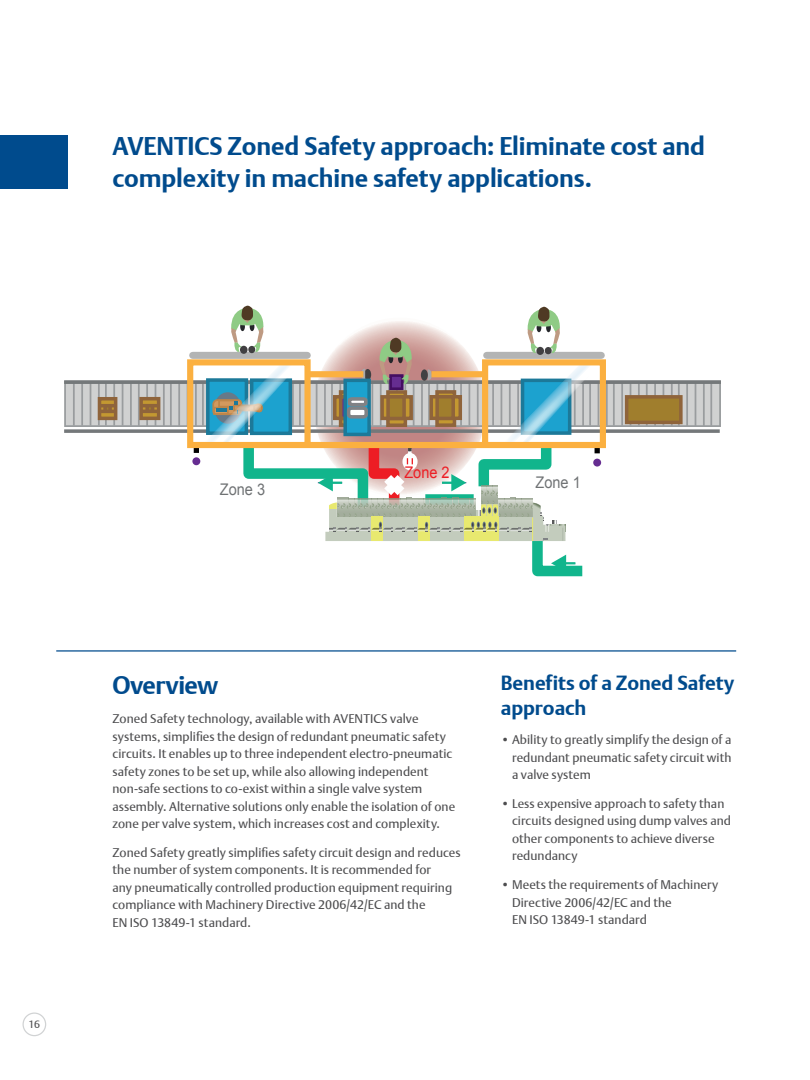
<style>
.page{position:relative;width:810px;height:1080px;background:#fff}
.page>*{position:absolute;margin:0;border:0;box-sizing:border-box;transform-origin:0 0}
.t1{font:25px/31.2px "DTL Argo T Bold";letter-spacing:-.005em;color:#004b8d}
.t2{font:25px "DTL Argo T Bold";letter-spacing:-.025em;color:#004b8d}
.t3{font:20px/25px "DTL Argo T Bold";letter-spacing:-.005em;color:#004b8d}
.t4{font:16px "Arial";color:#6f7274;scale:.91 1}
.t5{font:16px "Arial";color:#ed1d24;scale:.91 1}
.t6{font:12.5px/17.5px "DTL Argo T";letter-spacing:.005em;color:#4d4d4f}
.SMALLEST{font:10.62px "DTL Argo T";color:#4d4d4f}
</style>
<div class="page">
<div style="left:22px;top:1012px;width:24px;height:24px;border:1px solid #d1d3d4;border-radius:50%"></div>
<div style="left:0;top:135px;width:68px;height:53px;background:#004b8d"></div>
<hr style="left:56px;top:650px;width:680px;height:2px;background:#004b8d">
<div style="left:65px;top:381px;width:655px;height:45px;background:#d0d1d1"></div>
<div style="left:64px;top:380px;width:657px;height:47px;border:2px solid #999c9e"></div>
<hr style="left:73px;top:381px;width:2px;height:45px;background:#999c9e">
<hr style="left:81px;top:381px;width:2px;height:45px;background:#999c9e">
<hr style="left:90px;top:381px;width:1px;height:45px;background:#999c9e">
<hr style="left:98px;top:381px;width:2px;height:45px;background:#999c9e">
<hr style="left:105px;top:381px;width:2px;height:45px;background:#999c9e">
<hr style="left:113px;top:381px;width:2px;height:45px;background:#999c9e">
<hr style="left:122px;top:381px;width:1px;height:45px;background:#999c9e">
<hr style="left:130px;top:381px;width:2px;height:45px;background:#999c9e">
<hr style="left:138px;top:382px;width:2px;height:44px;background:#999c9e">
<hr style="left:146px;top:382px;width:2px;height:44px;background:#999c9e">
<hr style="left:155px;top:382px;width:1px;height:44px;background:#999c9e">
<hr style="left:163px;top:382px;width:2px;height:44px;background:#999c9e">
<hr style="left:170px;top:382px;width:2px;height:44px;background:#999c9e">
<hr style="left:178px;top:382px;width:2px;height:44px;background:#999c9e">
<hr style="left:613px;top:381px;width:2px;height:45px;background:#999c9e">
<hr style="left:621px;top:381px;width:2px;height:45px;background:#999c9e">
<hr style="left:630px;top:381px;width:1px;height:45px;background:#999c9e">
<hr style="left:638px;top:381px;width:2px;height:45px;background:#999c9e">
<hr style="left:646px;top:382px;width:2px;height:44px;background:#999c9e">
<hr style="left:654px;top:382px;width:2px;height:44px;background:#999c9e">
<hr style="left:663px;top:382px;width:1px;height:44px;background:#999c9e">
<hr style="left:671px;top:382px;width:2px;height:44px;background:#999c9e">
<hr style="left:678px;top:382px;width:2px;height:44px;background:#999c9e">
<hr style="left:686px;top:382px;width:2px;height:44px;background:#999c9e">
<hr style="left:695px;top:382px;width:1px;height:44px;background:#999c9e">
<hr style="left:703px;top:382px;width:2px;height:44px;background:#999c9e">
<hr style="left:710px;top:381px;width:2px;height:45px;background:#999c9e">
<svg style="left:64px;top:429px;width:656px;height:4px"></svg>
<svg style="left:64px;top:380px;width:657px;height:4px"></svg>
<div style="left:99px;top:399px;width:17px;height:19px;background:#c39831"></div>
<div style="left:98px;top:397px;width:19px;height:23px;border:4px solid #8f643b"></div>
<hr style="left:100px;top:404px;width:15px;height:3px;background:#8f643b">
<hr style="left:100px;top:410px;width:15px;height:3px;background:#8f643b">
<svg style="left:103px;top:407px;width:9px;height:3px"></svg>
<div style="left:141px;top:399px;width:18px;height:19px;background:#c39831"></div>
<div style="left:139px;top:397px;width:21px;height:23px;border:4px solid #8f643b"></div>
<hr style="left:142px;top:404px;width:16px;height:3px;background:#8f643b">
<hr style="left:141px;top:410px;width:17px;height:3px;background:#8f643b">
<svg style="left:145px;top:407px;width:9px;height:3px"></svg>
<div style="left:627px;top:397px;width:54px;height:25px;background:#a07e2d"></div>
<div style="left:625px;top:395px;width:58px;height:29px;border:4px solid #8f643b"></div>
<div style="left:193px;top:352px;width:114px;height:7px;background:#b3b4b4"></div>
<div style="left:194px;top:445px;width:5px;height:8px;background:#000"></div>
<svg style="left:184px;top:356px;width:425px;height:95px"></svg>
<div style="left:192px;top:457px;width:8px;height:8px;background:#662d91;border-radius:50%"></div>
<svg style="left:202px;top:305px;width:400px;height:272px"></svg>
<p class="t1" style="left:112px;top:131px;width:594px">AVENTICS Zoned Safety approach: Eliminate cost and complexity in machine safety applications.</p>
<p class="SMALLEST" style="left:29px;top:1018px;width:13px">16</p>
<p class="t4" style="left:220px;top:479px;width:51px">Zone 3</p>
<p class="t5" style="left:404px;top:462px;width:51px">Zone 2</p>
<p class="t4" style="left:536px;top:472px;width:51px">Zone 1</p>
<p class="t2" style="left:112px;top:671px;width:107px">Overview</p>
<p class="t6" style="left:112px;top:710px;width:344px">Zoned Safety technology, available with AVENTICS valve systems, simplifies the design of redundant pneumatic safety circuits. It enables up to three independent electro-pneumatic safety zones to be set up, while also allowing independent non-safe sections to co-exist within a single valve system assembly. Alternative solutions only enable the isolation of one zone per valve system, which increases cost and complexity.</p>
<p class="t6" style="left:112px;top:844px;width:350px">Zoned Safety greatly simplifies safety circuit design and reduces the number of system components. It is recommended for<br>any pneumatically controlled production equipment requiring compliance with Machinery Directive 2006/42/EC and the<br>EN ISO 13849-1 standard.</p>
<p class="t3" style="left:501px;top:671px;width:235px">Benefits of a Zoned Safety approach</p>
<p class="t6" style="left:512px;top:731px;width:221px;text-align:justify;text-indent:-11px">• Ability to greatly simplify the design of a redundant pneumatic safety circuit with a valve system</p>
<p class="t6" style="left:512px;top:795px;width:220px;text-indent:-11px">• Less expensive approach to safety than circuits designed using dump valves and other components to achieve diverse redundancy</p>
<p class="t6" style="left:512px;top:876px;width:208px;text-indent:-11px">• Meets the requirements of Machinery<br>Directive 2006/42/EC and the<br>EN ISO 13849-1 standard</p>
</div>
